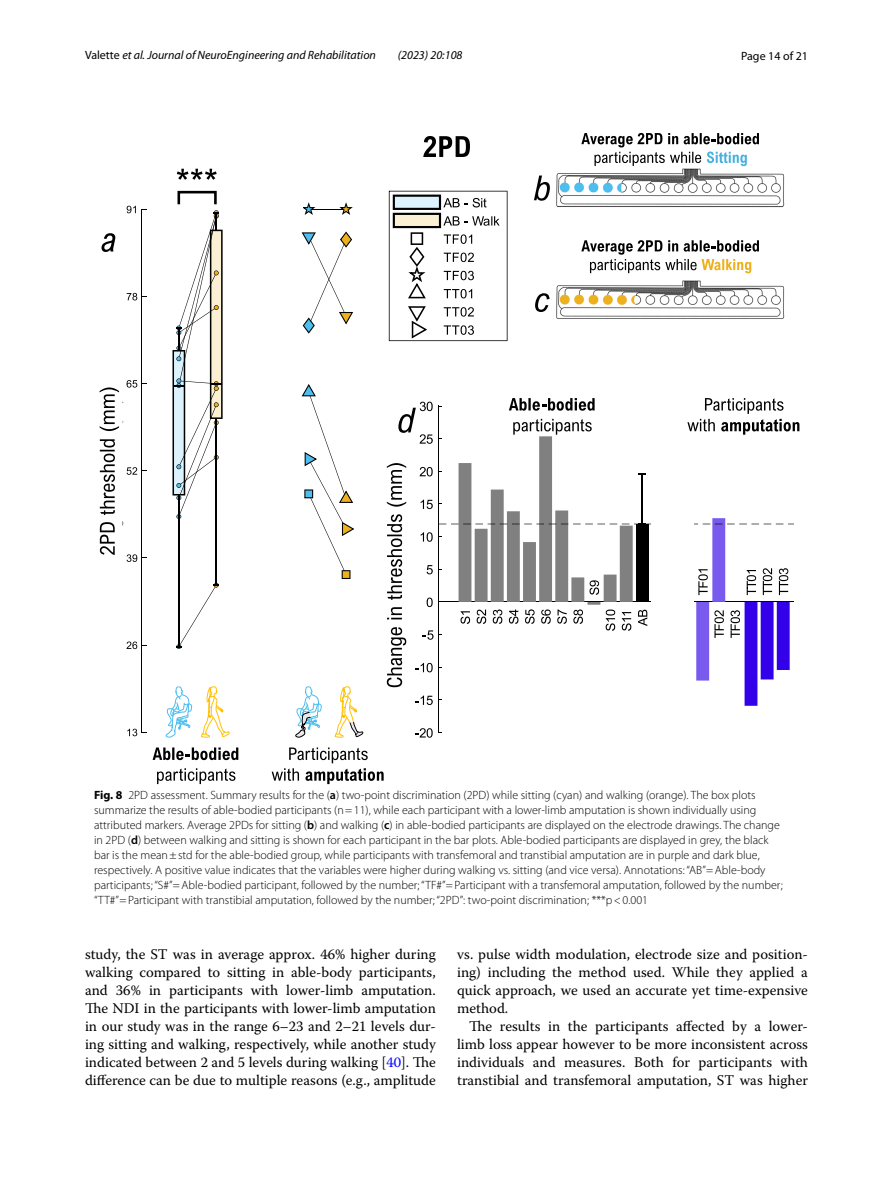
<style>
.page{position:relative;width:893px;height:1187px;background:#fff}
.page>*{position:absolute;margin:0;border:0;box-sizing:border-box;transform-origin:0 0}
.t1{font:14.7px/18px "Warnock Pro";color:#000;text-align:justify}
.t2{font:300 12px/15px "Myriad Pro";color:#000}
.t3{font:italic 12px "Myriad Pro";color:#000}
.t4{font:12px "Myriad Pro";color:#000}
.s1{font-style:normal}
.s2{font-weight:700}
.s3{font-weight:600}
.s4{color:#00f}
</style>
<div class="page">
<img style="left:557px;top:168px;width:228px;height:151px">
<svg style="left:534px;top:175px;width:16px;height:26px"></svg>
<svg style="left:535px;top:293px;width:14px;height:19px"></svg>
<hr style="left:141px;top:209px;width:1px;height:523px;background:#000">
<svg style="left:127px;top:728px;width:20px;height:8px"></svg>
<svg style="left:126px;top:641px;width:21px;height:8px"></svg>
<svg style="left:127px;top:293px;width:20px;height:7px"></svg>
<svg style="left:127px;top:206px;width:20px;height:7px"></svg>
<hr style="left:178px;top:494px;width:2px;height:152px;background:#000">
<hr style="left:215px;top:418px;width:2px;height:167px;background:#000">
<svg style="left:176px;top:582px;width:43px;height:67px"></svg>
<svg style="left:99px;top:380px;width:48px;height:182px"></svg>
<svg style="left:388px;top:190px;width:120px;height:152px"></svg>
<svg style="left:389px;top:191px;width:118px;height:150px"></svg>
<hr style="left:438px;top:405px;width:1px;height:327px;background:#000">
<svg style="left:415px;top:728px;width:27px;height:9px"></svg>
<svg style="left:415px;top:695px;width:27px;height:10px"></svg>
<svg style="left:101px;top:233px;width:14px;height:19px"></svg>
<svg style="left:423px;top:136px;width:47px;height:21px"></svg>
<svg style="left:172px;top:168px;width:51px;height:351px"></svg>
<svg style="left:694px;top:518px;width:100px;height:187px"></svg>
<hr style="left:309px;top:209px;width:37px;height:1px;background:#000">
<svg style="left:303px;top:202px;width:12px;height:13px"></svg>
<svg style="left:339px;top:202px;width:14px;height:13px"></svg>
<svg style="left:302px;top:231px;width:51px;height:102px"></svg>
<svg style="left:302px;top:384px;width:52px;height:195px"></svg>
<svg style="left:272px;top:747px;width:112px;height:37px"></svg>
<svg style="left:153px;top:747px;width:85px;height:13px"></svg>
<svg style="left:157px;top:768px;width:78px;height:16px"></svg>
<svg style="left:201px;top:686px;width:29px;height:51px"></svg>
<svg style="left:335px;top:686px;width:28px;height:51px"></svg>
<svg style="left:295px;top:686px;width:27px;height:51px"></svg>
<svg style="left:166px;top:686px;width:26px;height:51px"></svg>
<svg style="left:687px;top:398px;width:112px;height:36px"></svg>
<svg style="left:387px;top:398px;width:263px;height:289px"></svg>
<svg style="left:581px;top:133px;width:178px;height:33px"></svg>
<svg style="left:581px;top:240px;width:178px;height:33px"></svg>
<p class="t3" style="left:85px;top:48px;width:292px"><span class="s1">Valette</span> et al. Journal of NeuroEngineering and Rehabilitation</p>
<p class="t3" style="left:398px;top:48px;width:66px">(2023) 20:108</p>
<p class="t4" style="left:741px;top:48px;width:68px">Page 14 of 21</p>
<p class="t2" style="left:94px;top:788px;width:690px"><span class="s2">Fig. 8</span> 2PD assessment. Summary results for the (<span class="s3">a</span>) two-point discrimination (2PD) while sitting (cyan) and walking (orange). The box plots summarize the results of able-bodied participants (n=11), while each participant with a lower-limb amputation is shown individually using attributed markers. Average 2PDs for sitting (<span class="s3">b</span>) and walking (<span class="s3">c</span>) in able-bodied participants are displayed on the electrode drawings. The change in 2PD (<span class="s3">d</span>) between walking and sitting is shown for each participant in the bar plots. Able-bodied participants are displayed in grey, the black bar is the mean±std for the able-bodied group, while participants with transfemoral and transtibial amputation are in purple and dark blue, respectively. A positive value indicates that the variables were higher during walking vs. sitting (and vice versa). Annotations: “AB”=Able-body participants; “S#”=Able-bodied participant, followed by the number; “TF#”=Participant with a transfemoral amputation, followed by the number; “TT#”=Participant with transtibial amputation, followed by the number; “2PD”: two-point discrimination; ***p&lt;0.001</p>
<p class="t1" style="left:85px;top:944px;width:352px">study, the ST was in average approx. 46% higher during walking compared to sitting in able-body participants, and 36% in participants with lower-limb amputation.<br>The NDI in the participants with lower-limb amputation in our study was in the range 6–23 and 2–21 levels dur&shy;ing sitting and walking, respectively, while another study indicated between 2 and 5 levels during walking [<span class="s4">40</span>]. The difference can be due to multiple reasons (e.g., amplitude</p>
<p class="t1" style="left:457px;top:944px;width:352px">vs. pulse width modulation, electrode size and position&shy;ing) including the method used. While they applied a quick approach, we used an accurate yet time-expensive method.</p>
<p class="t1" style="left:457px;top:1016px;width:352px;text-indent:12px">The results in the participants affected by a lower&shy;limb loss appear however to be more inconsistent across individuals and measures. Both for participants with transtibial and transfemoral amputation, ST was higher</p>
</div>
